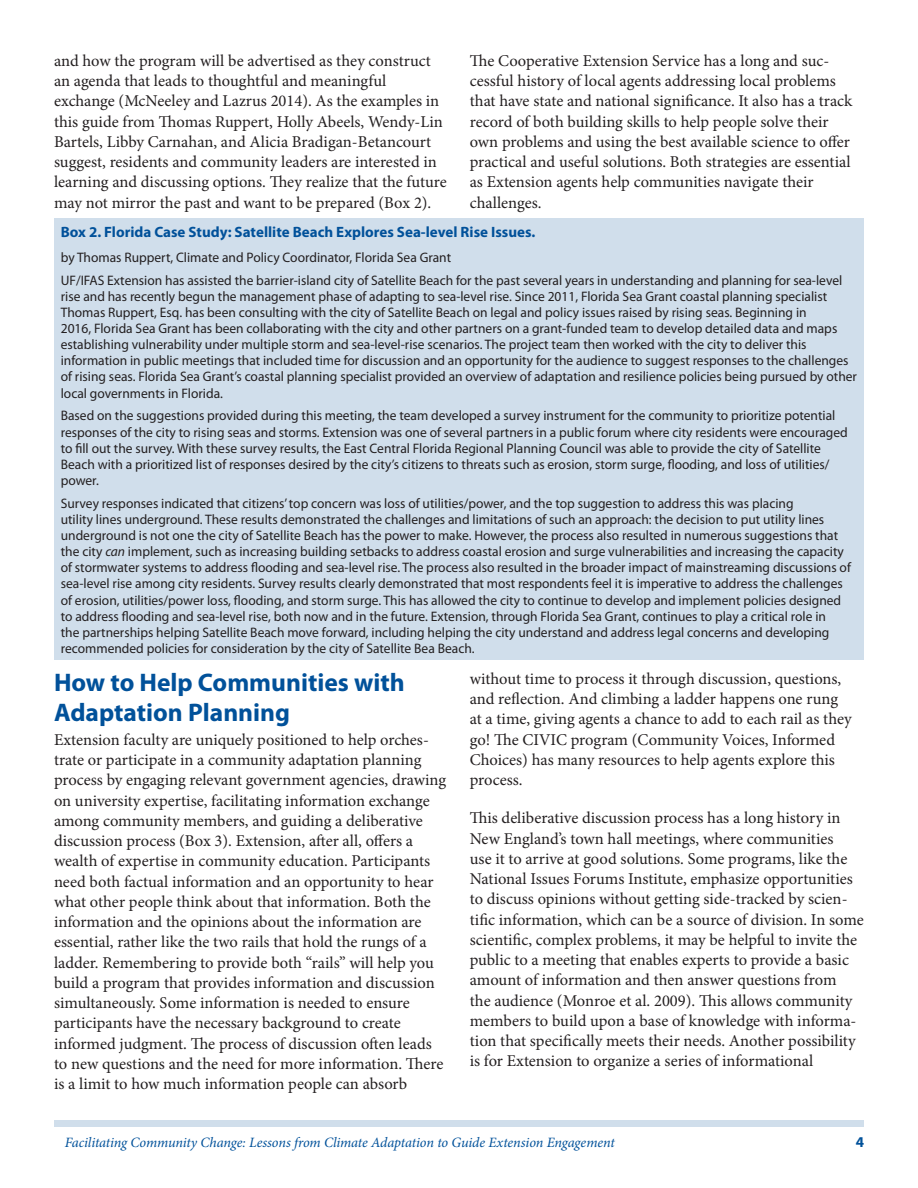
<style>
.page{position:relative;width:918px;height:1188px;background:#fff}
.page>*{position:absolute;margin:0;border:0;box-sizing:border-box;transform-origin:0 0}
.SectionHeading0{font:700 25.5px/30.6px "Myriad Pro";color:#01519a}
.Paragraph{font:16.5px/20.2px "Minion Pro";color:#231f20}
.TableCaption{font:700 15px "Myriad Pro";color:#01519a}
.RunningTitleItalics{font:italic 14.25px "Minion Pro";letter-spacing:-.01em;color:#01519a}
.TableParagraph{font:13.8px/16.2px "Myriad Pro";color:#231f20}
.s1{font-style:italic}
</style>
<div class="page">
<div style="left:54px;top:1120px;width:810px;height:7px;background:#d0deeb"></div>
<div style="left:54px;top:219px;width:810px;height:441px;background:#d0deeb"></div>
<p class="Paragraph" style="left:54px;top:51px;width:394px">and how the program will be advertised as they construct an agenda that leads to thoughtful and meaningful exchange (McNeeley and Lazrus 2014). As the examples in this guide from Thomas Ruppert, Holly Abeels, Wendy-Lin Bartels, Libby Carnahan, and Alicia Bradigan-Betancourt suggest, residents and community leaders are interested in learning and discussing options. They realize that the future may not mirror the past and want to be prepared (Box 2).</p>
<p class="Paragraph" style="left:470px;top:51px;width:384px">The Cooperative Extension Service has a long and suc&shy;cessful history of local agents addressing local problems that have state and national significance. It also has a track record of both building skills to help people solve their own problems and using the best available science to offer practical and useful solutions. Both strategies are essential as Extension agents help communities navigate their challenges.</p>
<p class="TableCaption" style="left:61px;top:222px;width:476px">Box 2. Florida Case Study: Satellite Beach Explores Sea-level Rise Issues.</p>
<p class="TableParagraph" style="left:61px;top:249px;width:392px">by Thomas Ruppert, Climate and Policy Coordinator, Florida Sea Grant</p>
<p class="TableParagraph" style="left:61px;top:272px;width:798px">UF/IFAS Extension has assisted the barrier-island city of Satellite Beach for the past several years in understanding and planning for sea-level rise and has recently begun the management phase of adapting to sea-level rise. Since 2011, Florida Sea Grant coastal planning specialist Thomas Ruppert, Esq. has been consulting with the city of Satellite Beach on legal and policy issues raised by rising seas. Beginning in<br>2016, Florida Sea Grant has been collaborating with the city and other partners on a grant-funded team to develop detailed data and maps establishing vulnerability under multiple storm and sea-level-rise scenarios. The project team then worked with the city to deliver this information in public meetings that included time for discussion and an opportunity for the audience to suggest responses to the challenges of rising seas. Florida Sea Grant’s coastal planning specialist provided an overview of adaptation and resilience policies being pursued by other local governments in Florida.</p>
<p class="TableParagraph" style="left:61px;top:408px;width:789px">Based on the suggestions provided during this meeting, the team developed a survey instrument for the community to prioritize potential responses of the city to rising seas and storms. Extension was one of several partners in a public forum where city residents were encouraged to fill out the survey. With these survey results, the East Central Florida Regional Planning Council was able to provide the city of Satellite Beach with a prioritized list of responses desired by the city’s citizens to threats such as erosion, storm surge, flooding, and loss of utilities/ power.</p>
<p class="TableParagraph" style="left:61px;top:495px;width:792px">Survey responses indicated that citizens’ top concern was loss of utilities/power, and the top suggestion to address this was placing<br>utility lines underground. These results demonstrated the challenges and limitations of such an approach: the decision to put utility lines underground is not one the city of Satellite Beach has the power to make. However, the process also resulted in numerous suggestions that the city <span class="s1">can</span> implement, such as increasing building setbacks to address coastal erosion and surge vulnerabilities and increasing the capacity of stormwater systems to address flooding and sea-level rise. The process also resulted in the broader impact of mainstreaming discussions of sea-level rise among city residents. Survey results clearly demonstrated that most respondents feel it is imperative to address the challenges of erosion, utilities/power loss, flooding, and storm surge. This has allowed the city to continue to develop and implement policies designed to address flooding and sea-level rise, both now and in the future. Extension, through Florida Sea Grant, continues to play a critical role in<br>the partnerships helping Satellite Beach move forward, including helping the city understand and address legal concerns and developing recommended policies for consideration by the city of Satellite Bea Beach.</p>
<p class="SectionHeading0" style="left:54px;top:666px;width:352px">How to Help Communities with<br>Adaptation Planning</p>
<p class="Paragraph" style="left:54px;top:730px;width:394px">Extension faculty are uniquely positioned to help orches&shy;trate or participate in a community adaptation planning process by engaging relevant government agencies, drawing on university expertise, facilitating information exchange among community members, and guiding a deliberative discussion process (Box 3). Extension, after all, offers a wealth of expertise in community education. Participants need both factual information and an opportunity to hear what other people think about that information. Both the information and the opinions about the information are essential, rather like the two rails that hold the rungs of a ladder. Remembering to provide both “rails” will help you build a program that provides information and discussion simultaneously. Some information is needed to ensure participants have the necessary background to create informed judgment. The process of discussion often leads to new questions and the need for more information. There is a limit to how much information people can absorb</p>
<p class="Paragraph" style="left:470px;top:668px;width:384px">without time to process it through discussion, questions, and reflection. And climbing a ladder happens one rung at a time, giving agents a chance to add to each rail as they go! The CIVIC program (Community Voices, Informed Choices) has many resources to help agents explore this process.</p>
<p class="Paragraph" style="left:470px;top:808px;width:396px">This deliberative discussion process has a long history in New England’s town hall meetings, where communities<br>use it to arrive at good solutions. Some programs, like the National Issues Forums Institute, emphasize opportunities to discuss opinions without getting side-tracked by scien&shy;tific information, which can be a source of division. In some scientific, complex problems, it may be helpful to invite the public to a meeting that enables experts to provide a basic amount of information and then answer questions from<br>the audience (Monroe et al. 2009). This allows community members to build upon a base of knowledge with informa&shy;tion that specifically meets their needs. Another possibility is for Extension to organize a series of informational</p>
<p class="RunningTitleItalics" style="left:65px;top:1133px;width:551px">Facilitating Community Change: Lessons from Climate Adaptation to Guide Extension Engagement</p>
<p class="TableCaption" style="left:856px;top:1133px;width:10px">4</p>
</div>
